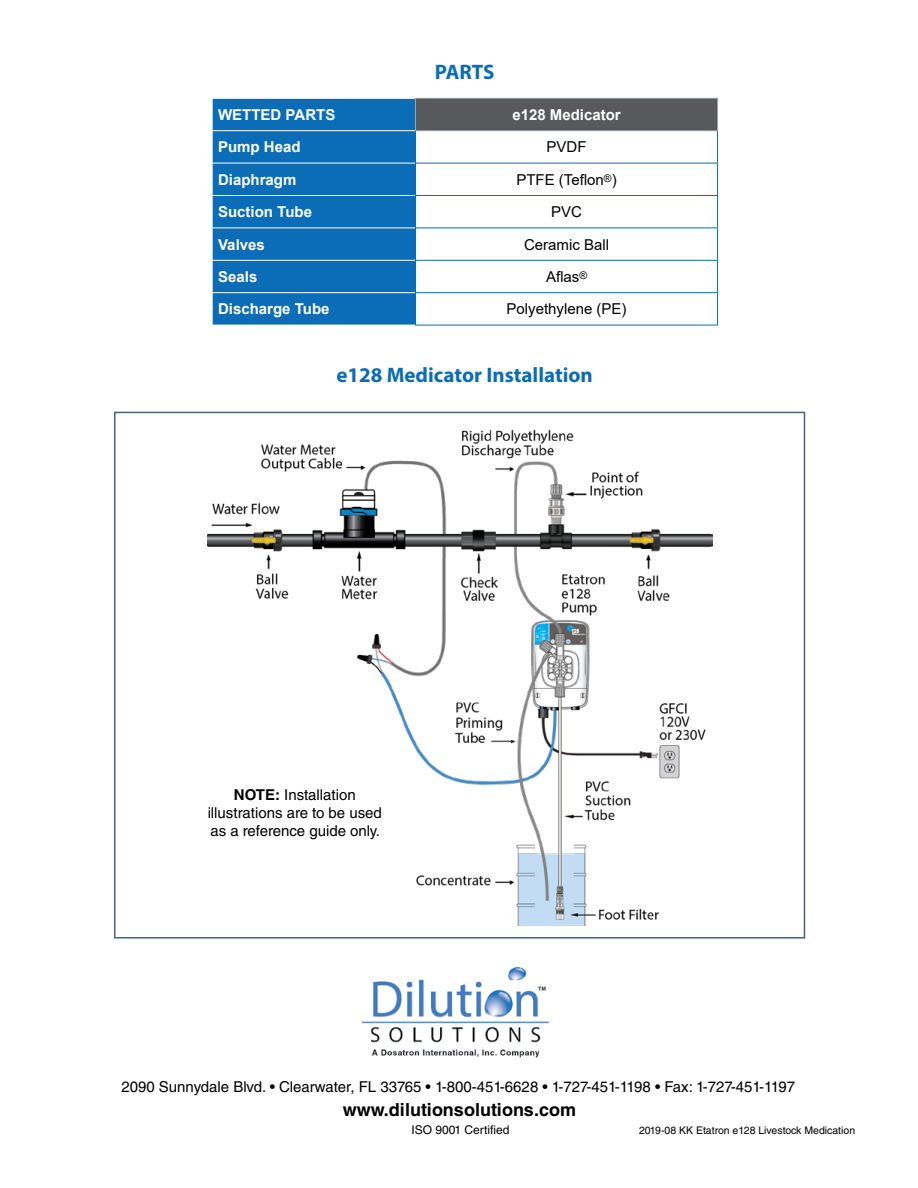
<style>
.page{position:relative;width:918px;height:1188px;background:#fff}
.page>*{position:absolute;margin:0;border:0;box-sizing:border-box;transform-origin:0 0}
.t1{font:700 21px "Myriad Pro";color:#0b6db7}
.t2{font:700 18px "Helvetica LT Std";color:#000}
.t3{font:15px/18px "Helvetica LT Std";color:#000;text-align:center}
.t4{font:700 15px "Arial";color:#fff}
.t5{font:15px "Arial";color:#000}
.t6{font:12px "Helvetica LT Std";color:#000}
.t7{font:10.5px "Helvetica LT Std";color:#000}
.s1{font-weight:700}
</style>
<div class="page">
<img style="left:362px;top:967px;width:188px;height:91px">
<div style="left:213px;top:99px;width:202px;height:226px;background:#0b6db7"></div>
<div style="left:416px;top:98px;width:302px;height:33px;background:#58595b"></div>
<hr style="left:212px;top:130px;width:203px;height:1px;background:#fff">
<hr style="left:212px;top:163px;width:203px;height:1px;background:#fff">
<hr style="left:212px;top:195px;width:203px;height:1px;background:#fff">
<hr style="left:212px;top:228px;width:203px;height:1px;background:#fff">
<hr style="left:212px;top:260px;width:203px;height:1px;background:#fff">
<hr style="left:212px;top:292px;width:203px;height:1px;background:#fff">
<hr style="left:415px;top:131px;width:1px;height:32px;background:#036cb6">
<hr style="left:717px;top:131px;width:1px;height:32px;background:#036cb6">
<hr style="left:415px;top:163px;width:303px;height:1px;background:#036cb6">
<hr style="left:415px;top:163px;width:1px;height:32px;background:#036cb6">
<hr style="left:717px;top:163px;width:1px;height:32px;background:#036cb6">
<hr style="left:415px;top:195px;width:303px;height:1px;background:#036cb6">
<hr style="left:415px;top:196px;width:1px;height:32px;background:#036cb6">
<hr style="left:717px;top:196px;width:1px;height:32px;background:#036cb6">
<hr style="left:415px;top:228px;width:303px;height:1px;background:#036cb6">
<hr style="left:415px;top:228px;width:1px;height:32px;background:#036cb6">
<hr style="left:717px;top:228px;width:1px;height:32px;background:#036cb6">
<hr style="left:415px;top:260px;width:303px;height:1px;background:#036cb6">
<hr style="left:415px;top:261px;width:1px;height:31px;background:#036cb6">
<hr style="left:717px;top:261px;width:1px;height:31px;background:#036cb6">
<hr style="left:415px;top:292px;width:303px;height:1px;background:#036cb6">
<hr style="left:415px;top:293px;width:1px;height:32px;background:#036cb6">
<hr style="left:717px;top:293px;width:1px;height:32px;background:#036cb6">
<hr style="left:415px;top:325px;width:303px;height:1px;background:#036cb6">
<hr style="left:415px;top:98px;width:303px;height:1px;background:#9ca7ad">
<hr style="left:415px;top:99px;width:1px;height:31px;background:#9ca7ad">
<hr style="left:717px;top:99px;width:1px;height:31px;background:#9ca7ad">
<hr style="left:415px;top:130px;width:303px;height:1px;background:#9ca7ad">
<img style="left:207px;top:429px;width:506px;height:497px">
<h1 class="t1" style="left:435px;top:58px;width:61px">PARTS</h1>
<p class="t4" style="left:218px;top:104px;width:119px">WETTED PARTS</p>
<p class="t4" style="left:512px;top:104px;width:110px">e128 Medicator</p>
<p class="t4" style="left:218px;top:137px;width:84px">Pump Head</p>
<p class="t5" style="left:547px;top:137px;width:42px">PVDF</p>
<p class="t4" style="left:218px;top:169px;width:80px">Diaphragm</p>
<p class="t5" style="left:516px;top:169px;width:102px">PTFE (Teflon<sup>®</sup>)</p>
<p class="t4" style="left:218px;top:201px;width:95px">Suction Tube</p>
<p class="t5" style="left:551px;top:202px;width:32px">PVC</p>
<p class="t4" style="left:218px;top:234px;width:48px">Valves</p>
<p class="t5" style="left:524px;top:234px;width:87px">Ceramic Ball</p>
<p class="t4" style="left:218px;top:266px;width:41px">Seals</p>
<p class="t5" style="left:546px;top:266px;width:43px">Aflas<sup>®</sup></p>
<p class="t4" style="left:218px;top:299px;width:113px">Discharge Tube</p>
<p class="t5" style="left:507px;top:299px;width:122px">Polyethylene (PE)</p>
<h1 class="t1" style="left:336px;top:362px;width:258px">e128 Medicator Installation</h1>
<p class="t3" style="left:208px;top:786px;width:176px"><span class="s1">NOTE:</span> Installation illustrations are to be used as a reference guide only.</p>
<p class="t3" style="left:121px;top:1078px;width:675px">2090 Sunnydale Blvd. • Clearwater, FL 33765 • 1-800-451-6628 • 1-727-451-1198 • Fax: 1-727-451-1197</p>
<p class="t2" style="left:343px;top:1099px;width:235px">www.dilutionsolutions.com</p>
<p class="t6" style="left:411px;top:1123px;width:99px">ISO 9001 Certified</p>
<p class="t7" style="left:639px;top:1124px;width:218px">2019-08 KK Etatron e128 Livestock Medication</p>
</div>
